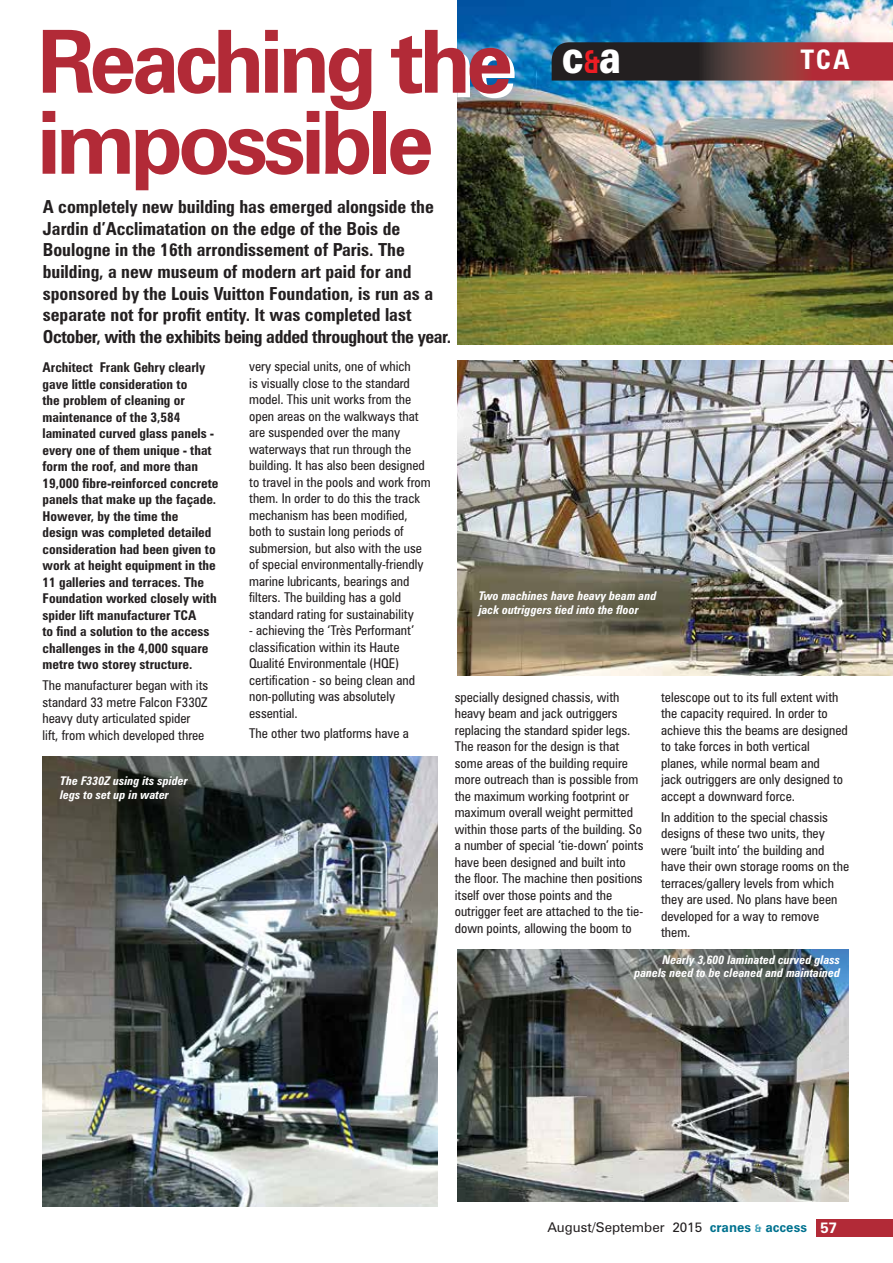
<style>
.page{position:relative;width:893px;height:1263px;background:#fff}
.page>*{position:absolute;margin:0;border:0;box-sizing:border-box;transform-origin:0 0}
.t1{font:700 87.15px/81px "Zurich BT";letter-spacing:-.06em;color:#b22a37}
.t2{font:900 45.9px "Zurich BT";color:#fff;scale:.79 1}
.t3{font:700 condensed 27px "Zurich BT";color:#fff}
.t4{font:700 condensed 18px/21.6px "Zurich BT";color:#231f20}
.t5{font:condensed 13.5px/16.5px "Zurich BT";color:#231f20}
.t6{font:700 condensed 13.5px/16.5px "Zurich BT";color:#231f20}
.t7{font:13.5px "Zurich BT";color:#231f20}
.t8{font:italic 700 condensed 12px/13.5px "Zurich BT";color:#fff}
.s1{font-weight:700;font-size:31.65px;color:#ed1d24}
.s2{font-weight:700;color:#00728f}
.s3{font-weight:700;font-size:10.5px;color:#3c9db6}
.s4{font-weight:700;font-size:15px;color:#fff}
</style>
<div class="page">
<img style="left:457px;top:0;width:436px;height:344px">
<div style="left:816px;top:1220px;width:77px;height:17px;background:#b22a37"></div>
<svg style="left:552px;top:42px;width:341px;height:39px;background:#5f2e32"></svg>
<img style="left:457px;top:360px;width:436px;height:315px">
<img style="left:457px;top:950px;width:392px;height:251px">
<img style="left:42px;top:756px;width:395px;height:450px">
<h1 class="t1" style="left:37px;top:20px;width:478px">Reaching the impossible</h1>
<h2 class="t2" style="left:562px;top:29px;width:76px">c<span class="s1">&amp;</span>a</h2>
<h3 class="t3" style="left:800px;top:43px;width:51px">TCA</h3>
<p class="t4" style="left:43px;top:196px;width:410px">A completely new building has emerged alongside the Jardin d’Acclimatation on the edge of the Bois de Boulogne in the 16th arrondissement of Paris. The building, a new museum of modern art paid for and sponsored by the Louis Vuitton Foundation, is run as a separate not for profit entity. It was completed last October, with the exhibits being added throughout the year.</p>
<p class="t6" style="left:43px;top:359px;width:177px">Architect Frank Gehry clearly gave little consideration to<br>the problem of cleaning or maintenance of the 3,584 laminated curved glass panels - every one of them unique - that form the roof, and more than<br>19,000 fibre-reinforced concrete panels that make up the façade.<br>However, by the time the<br>design was completed detailed consideration had been given to work at height equipment in the<br>11 galleries and terraces. The<br>Foundation worked closely with spider lift manufacturer TCA<br>to find a solution to the access challenges in the 4,000 square metre two storey structure.</p>
<p class="t5" style="left:43px;top:677px;width:167px">The manufacturer began with its standard 33 metre Falcon F330Z heavy duty articulated spider lift, from which developed three</p>
<p class="t5" style="left:455px;top:689px;width:190px">specially designed chassis, with heavy beam and jack outriggers replacing the standard spider legs.<br>The reason for the design is that some areas of the building require more outreach than is possible from the maximum working footprint or maximum overall weight permitted within those parts of the building. So a number of special ‘tie-down’ points have been designed and built into the floor. The machine then positions itself over those points and the outrigger feet are attached to the tie&shy;down points, allowing the boom to</p>
<p class="t5" style="left:661px;top:689px;width:188px">telescope out to its full extent with the capacity required. In order to achieve this the beams are designed to take forces in both vertical planes, while normal beam and<br>jack outriggers are only designed to accept a downward force.</p>
<p class="t5" style="left:249px;top:358px;width:183px">very special units, one of which<br>is visually close to the standard model. This unit works from the open areas on the walkways that are suspended over the many waterways that run through the building. It has also been designed to travel in the pools and work from them. In order to do this the track mechanism has been modified, both to sustain long periods of submersion, but also with the use of special environmentally-friendly marine lubricants, bearings and filters. The building has a gold standard rating for sustainability</p>
<p class="t5" style="left:249px;top:622px;width:167px">- achieving the ‘Très Performant’ classification within its Haute<br>Qualité Environmentale (HQE) certification - so being clean and non-polluting was absolutely essential.</p>
<p class="t5" style="left:249px;top:725px;width:161px">The other two platforms have a</p>
<p class="t8" style="left:479px;top:589px;width:179px">Two machines have heavy beam and jack outriggers tied into the floor</p>
<p class="t8" style="left:60px;top:774px;width:129px">The F330Z using its spider legs to set up in water</p>
<p class="t5" style="left:661px;top:808px;width:189px">In addition to the special chassis designs of these two units, they were ‘built into’ the building and have their own storage rooms on the terraces/gallery levels from which they are used. No plans have been developed for a way to remove them.</p>
<p class="t8" style="left:634px;top:952px;width:207px;text-align:right">Nearly 3,600 laminated curved glass panels need to be cleaned and maintained</p>
<p class="t7" style="left:547px;top:1218px;width:291px">August/September 2015 <span class="s2">cranes</span> <span class="s3">&amp;</span> <span class="s2">access</span> <span class="s4">57</span></p>
</div>
